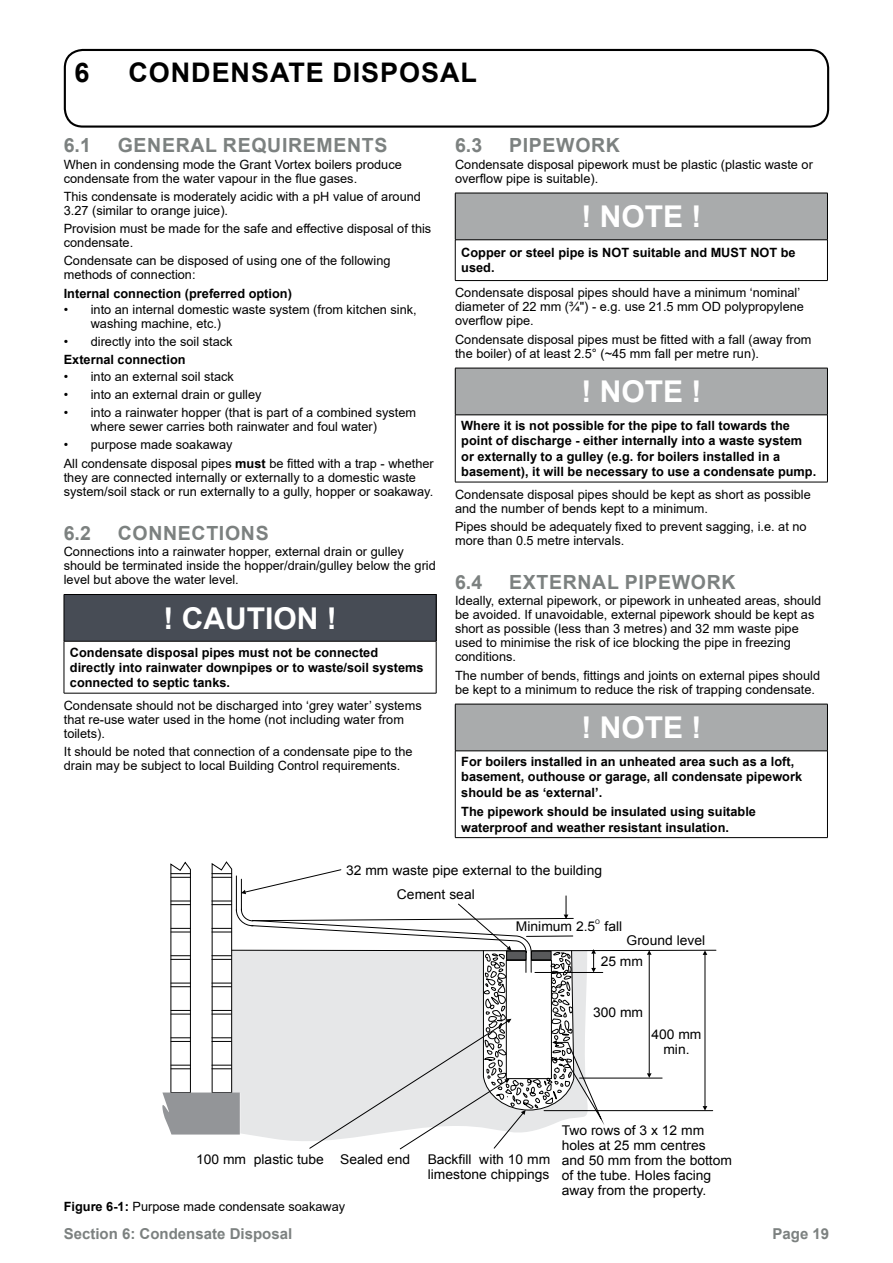
<style>
.page{position:relative;width:893px;height:1263px;background:#fff}
.page>*{position:absolute;margin:0;border:0;box-sizing:border-box;transform-origin:0 0}
.t1{font:700 30px "Arial";color:#fff}
.t2{font:700 27px "Arial";letter-spacing:.035em;color:#000}
.t3{font:700 19.5px "Arial";letter-spacing:.035em;color:#7c8180}
.t4{font:700 15px "Arial";color:#7c8180}
.t5{font:13.35px/15px "Arial";color:#000}
.t6{font:12.75px/14.1px "Arial";color:#000}
.t7{font:700 12.75px/15.3px "Arial";color:#000}
.t8{font:700 6.75px "Arial";color:#000}
.s1{font-weight:700}
</style>
<div class="page">
<div style="left:64px;top:594px;width:372px;height:47px;background:#474c55"></div>
<hr style="left:64px;top:594px;width:372px;height:1px;background:#000">
<hr style="left:64px;top:595px;width:1px;height:46px;background:#000">
<hr style="left:436px;top:595px;width:1px;height:46px;background:#000">
<hr style="left:64px;top:641px;width:372px;height:1px;background:#000">
<hr style="left:64px;top:641px;width:1px;height:52px;background:#000">
<hr style="left:436px;top:641px;width:1px;height:52px;background:#000">
<hr style="left:64px;top:693px;width:372px;height:1px;background:#000">
<div style="left:455px;top:193px;width:372px;height:47px;background:#a9abac"></div>
<hr style="left:455px;top:193px;width:373px;height:1px;background:#000">
<hr style="left:455px;top:193px;width:1px;height:47px;background:#000">
<hr style="left:827px;top:193px;width:1px;height:47px;background:#000">
<hr style="left:455px;top:240px;width:373px;height:1px;background:#000">
<hr style="left:455px;top:240px;width:1px;height:40px;background:#000">
<hr style="left:827px;top:240px;width:1px;height:40px;background:#000">
<hr style="left:455px;top:280px;width:373px;height:1px;background:#000">
<div style="left:455px;top:368px;width:372px;height:47px;background:#a9abac"></div>
<hr style="left:455px;top:368px;width:373px;height:1px;background:#000">
<hr style="left:455px;top:368px;width:1px;height:47px;background:#000">
<hr style="left:827px;top:368px;width:1px;height:47px;background:#000">
<hr style="left:455px;top:415px;width:373px;height:1px;background:#000">
<hr style="left:455px;top:415px;width:1px;height:67px;background:#000">
<hr style="left:827px;top:415px;width:1px;height:67px;background:#000">
<hr style="left:455px;top:482px;width:373px;height:1px;background:#000">
<div style="left:455px;top:704px;width:372px;height:47px;background:#a9abac"></div>
<hr style="left:455px;top:704px;width:373px;height:1px;background:#000">
<hr style="left:455px;top:704px;width:1px;height:47px;background:#000">
<hr style="left:827px;top:704px;width:1px;height:47px;background:#000">
<hr style="left:455px;top:751px;width:373px;height:1px;background:#000">
<hr style="left:455px;top:751px;width:1px;height:86px;background:#000">
<hr style="left:827px;top:751px;width:1px;height:86px;background:#000">
<hr style="left:455px;top:837px;width:373px;height:1px;background:#000">
<svg style="left:162px;top:861px;width:555px;height:289px"></svg>
<div style="left:531px;top:951px;width:20px;height:9px;background:#58595b"></div>
<div style="left:531px;top:951px;width:21px;height:9px;border:1px solid #000"></div>
<div style="left:507px;top:951px;width:19px;height:9px;background:#58595b"></div>
<div style="left:506px;top:951px;width:20px;height:9px;border:1px solid #000"></div>
<div style="left:64px;top:49px;width:765px;height:79px;border:2px solid #000;border-radius:18px"></div>
<h2 class="t2" style="left:74px;top:53px;width:17px">6</h2>
<h2 class="t2" style="left:128px;top:53px;width:122px">CONDENSAT</h2>
<h2 class="t2" style="left:306px;top:53px;width:173px">E DISPOSAL</h2>
<h3 class="t3" style="left:64px;top:132px;width:29px">6.1</h3>
<h3 class="t3" style="left:118px;top:132px;width:244px">GENERAL REQUIREMENTS</h3>
<p class="t6" style="left:64px;top:157px;width:340px">When in condensing mode the Grant Vortex boilers produce condensate from the water vapour in the flue gases.</p>
<p class="t6" style="left:64px;top:189px;width:359px">This condensate is moderately acidic with a pH value of around<br>3.27 (similar to orange juice).</p>
<p class="t6" style="left:64px;top:222px;width:369px">Provision must be made for the safe and effective disposal of this condensate.</p>
<p class="t6" style="left:64px;top:254px;width:328px">Condensate can be disposed of using one of the following methods of connection:</p>
<p class="t7" style="left:64px;top:286px;width:230px">Internal connection (preferred option)</p>
<p class="t6" style="left:91px;top:302px;width:327px;text-indent:-27px">• into an internal domestic waste system (from kitchen sink, washing machine, etc.)</p>
<p class="t6" style="left:64px;top:335px;width:170px">• directly into the soil stack</p>
<p class="t7" style="left:64px;top:352px;width:123px">External connection</p>
<p class="t6" style="left:64px;top:369px;width:172px">• into an external soil stack</p>
<p class="t6" style="left:64px;top:387px;width:199px">• into an external drain or gulley</p>
<p class="t6" style="left:91px;top:406px;width:327px;text-indent:-27px">• into a rainwater hopper (that is part of a combined system where sewer carries both rainwater and foul water)</p>
<p class="t6" style="left:64px;top:436px;width:371px;line-height:18.3px">• purpose made soakaway<br>All condensate disposal pipes <span class="s1">must</span> be fitted with a trap - whether</p>
<p class="t6" style="left:64px;top:470px;width:371px">they are connected internally or externally to a domestic waste system/soil stack or run externally to a gully, hopper or soakaway.</p>
<h3 class="t3" style="left:64px;top:519px;width:29px">6.2</h3>
<h3 class="t3" style="left:118px;top:519px;width:152px">Connections</h3>
<p class="t6" style="left:64px;top:544px;width:374px">Connections into a rainwater hopper, external drain or gulley should be terminated inside the hopper/drain/gulley below the grid level but above the water level.</p>
<h1 class="t1" style="left:163px;top:597px;width:175px">! CAUTION !</h1>
<p class="t7" style="left:70px;top:644px;width:355px">Condensate disposal pipes must not be connected directly into rainwater downpipes or to waste/soil systems connected to septic tanks.</p>
<p class="t6" style="left:64px;top:698px;width:359px">Condensate should not be discharged into ‘grey water’ systems that re-use water used in the home (not including water from toilets).</p>
<p class="t6" style="left:64px;top:745px;width:350px">It should be noted that connection of a condensate pipe to the drain may be subject to local Building Control requirements.</p>
<h3 class="t3" style="left:455px;top:132px;width:104px">6.3 Pipework</h3>
<p class="t6" style="left:455px;top:157px;width:359px">Condensate disposal pipework must be plastic (plastic waste or overflow pipe is suitable).</p>
<h1 class="t1" style="left:581px;top:196px;width:121px">! NOTE !</h1>
<p class="t7" style="left:461px;top:245px;width:336px">Copper or steel pipe is NOT suitable and MUST NOT be used.</p>
<p class="t6" style="left:455px;top:286px;width:350px">Condensate disposal pipes should have a minimum ‘nominal’ diameter of 22 mm (¾ʺ) - e.g. use 21.5 mm OD polypropylene overflow pipe.</p>
<p class="t6" style="left:455px;top:332px;width:358px">Condensate disposal pipes must be fitted with a fall (away from the boiler) of at least 2.5° (~45 mm fall per metre run).</p>
<h1 class="t1" style="left:581px;top:371px;width:121px">! NOTE !</h1>
<p class="t7" style="left:461px;top:418px;width:356px">Where it is not possible for the pipe to fall towards the point of discharge - either internally into a waste system or externally to a gulley (e.g. for boilers installed in a basement), it will be necessary to use a condensate pump.</p>
<p class="t6" style="left:455px;top:487px;width:357px">Condensate disposal pipes should be kept as short as possible and the number of bends kept to a minimum.</p>
<p class="t6" style="left:455px;top:519px;width:353px">Pipes should be adequately fixed to prevent sagging, i.e. at no more than 0.5 metre intervals.</p>
<h3 class="t3" style="left:455px;top:568px;width:29px">6.4</h3>
<h3 class="t3" style="left:509px;top:568px;width:166px">External Pipework</h3>
<p class="t6" style="left:455px;top:594px;width:368px">Ideally, external pipework, or pipework in unheated areas, should be avoided. If unavoidable, external pipework should be kept as short as possible (less than 3 metres) and 32 mm waste pipe used to minimise the risk of ice blocking the pipe in freezing conditions.</p>
<p class="t6" style="left:455px;top:668px;width:366px">The number of bends, fittings and joints on external pipes should be kept to a minimum to reduce the risk of trapping condensate.</p>
<h1 class="t1" style="left:581px;top:707px;width:121px">! NOTE !</h1>
<p class="t7" style="left:461px;top:754px;width:342px">For boilers installed in an unheated area such as a loft, basement, outhouse or garage, all condensate pipework should be as ‘external’.</p>
<p class="t7" style="left:461px;top:804px;width:296px">The pipework should be insulated using suitable waterproof and weather resistant insulation.</p>
<p class="t5" style="left:346px;top:863px;width:257px">32 mm waste pipe external to the building</p>
<p class="t5" style="left:397px;top:887px;width:79px">Cement seal</p>
<p class="t8" style="left:595px;top:918px;width:6px">O</p>
<p class="t5" style="left:516px;top:919px;width:108px">Minimum 2.5 fall</p>
<p class="t5" style="left:627px;top:933px;width:80px">Ground level</p>
<p class="t5" style="left:601px;top:954px;width:44px">25 mm</p>
<p class="t5" style="left:593px;top:1005px;width:52px">300 mm</p>
<p class="t5" style="left:651px;top:1026px;width:52px;text-align:center">400 mm min.</p>
<p class="t5" style="left:196px;top:1151px;width:216px">100 mm plastic tube Sealed end</p>
<p class="t5" style="left:428px;top:1152px;width:124px">Backfill with 10 mm limestone chippings</p>
<p class="t6" style="left:64px;top:1199px;width:283px"><span class="s1">Figure 6-1:</span> Purpose made condensate soakaway</p>
<p class="t5" style="left:562px;top:1123px;width:172px">Two rows of 3 x 12 mm holes at 25 mm centres and 50 mm from the bottom of the tube. Holes facing away from the property.</p>
<p class="t4" style="left:64px;top:1223px;width:230px">Section 6: Condensate Disposal</p>
<p class="t4" style="left:772px;top:1223px;width:58px">Page 19</p>
</div>
